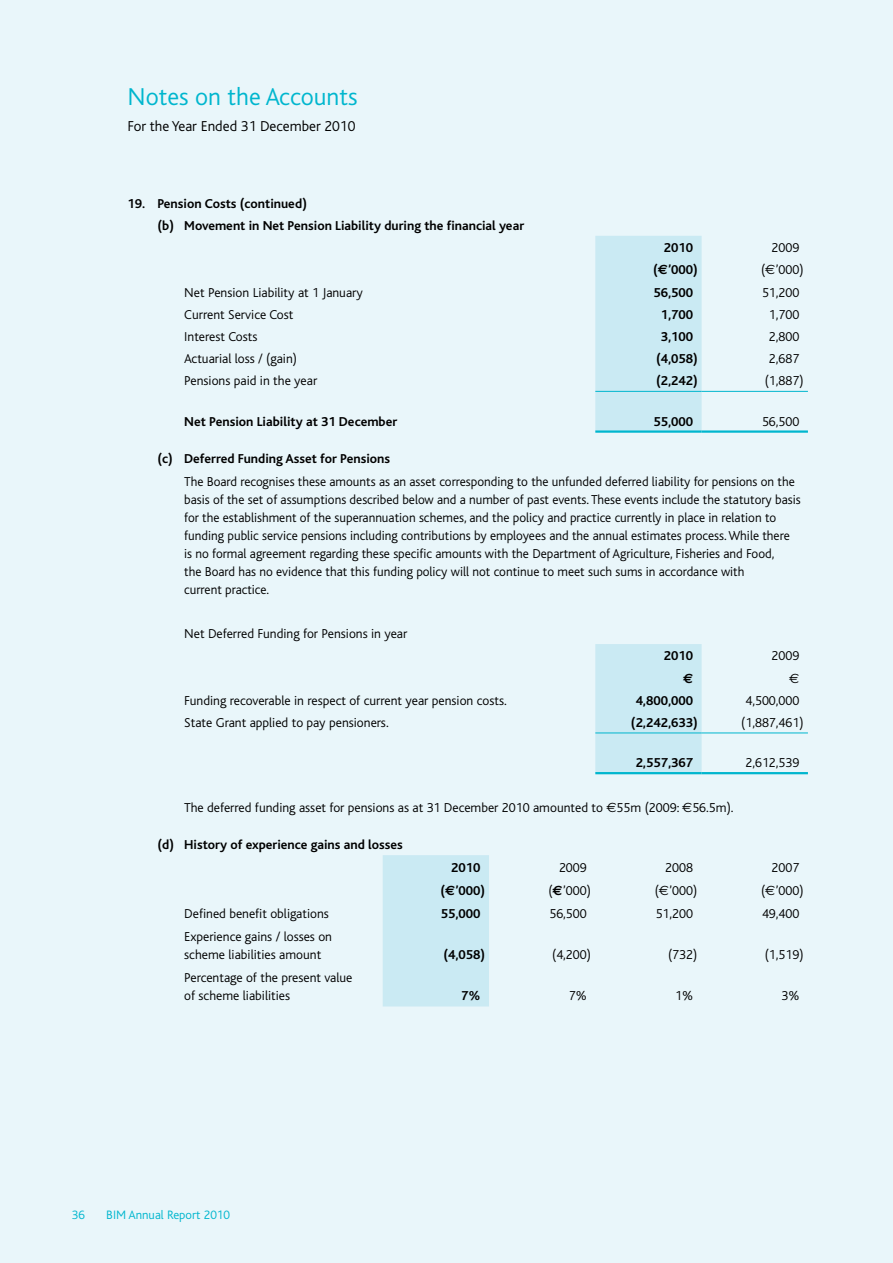
<style>
.page{position:relative;width:893px;height:1263px;background:#e9f6fa}
.page>*{position:absolute;margin:0;border:0;box-sizing:border-box;transform-origin:0 0}
.t1{font:300 25.5px "Bliss";color:#00b6ce}
.t2{font:300 15px "Bliss";color:#000}
.t3{font:300 13.5px/18px "Bliss";color:#000}
.t4{font:700 13.5px/22.2px "Bliss";color:#000}
.t5{font:700 13.5px "Euro Sans";color:#000}
.t6{font:13.5px "Euro Sans";color:#000}
.t7{font:300 12.75px "Bliss";color:#00b6ce}
.s1{font-family:"Euro Sans"}
.s2{font-family:"Euro Sans";font-weight:400}
.s3{font-family:"Euro Sans";font-weight:700}
</style>
<div class="page">
<div style="left:595px;top:236px;width:107px;height:194px;background:#caeaf3"></div>
<hr style="left:595px;top:391px;width:107px;height:1px;background:#00b6ce">
<hr style="left:595px;top:430px;width:107px;height:3px;background:#00b6ce">
<hr style="left:702px;top:391px;width:106px;height:1px;background:#00b6ce">
<hr style="left:702px;top:430px;width:106px;height:3px;background:#00b6ce">
<div style="left:595px;top:644px;width:107px;height:128px;background:#caeaf3"></div>
<hr style="left:595px;top:732px;width:107px;height:1px;background:#00b6ce">
<hr style="left:702px;top:732px;width:106px;height:1px;background:#00b6ce">
<hr style="left:595px;top:772px;width:107px;height:2px;background:#00b6ce">
<hr style="left:702px;top:772px;width:106px;height:2px;background:#00b6ce">
<div style="left:383px;top:855px;width:106px;height:151px;background:#caeaf3"></div>
<h1 class="t1" style="left:128px;top:83px;width:232px">Notes on the Accounts</h1>
<p class="t2" style="left:128px;top:118px;width:229px">For the Year Ended 31 December 2010</p>
<p class="t4" style="left:157px;top:192px;width:368px;text-indent:-30px">19. Pension Costs (continued)<br>(b) Movement in Net Pension Liability during the financial year</p>
<p class="t4" style="left:664px;top:237px;width:31px">2010</p>
<p class="t3" style="left:772px;top:239px;width:29px">2009</p>
<p class="t4" style="left:653px;top:259px;width:46px">(<span class="s1">€</span>’000)</p>
<p class="t3" style="left:761px;top:261px;width:44px">(<span class="s2">€</span>’000)</p>
<p class="t3" style="left:184px;top:283px;width:180px">Net Pension Liability at 1 January</p>
<p class="t4" style="left:653px;top:281px;width:41px">56,500</p>
<p class="t3" style="left:762px;top:283px;width:39px">51,200</p>
<p class="t3" style="left:184px;top:306px;width:111px">Current Service Cost</p>
<p class="t4" style="left:661px;top:303px;width:34px">1,700</p>
<p class="t3" style="left:769px;top:306px;width:32px">1,700</p>
<p class="t3" style="left:184px;top:328px;width:75px">Interest Costs</p>
<p class="t4" style="left:661px;top:326px;width:34px">3,100</p>
<p class="t3" style="left:769px;top:328px;width:32px">2,800</p>
<p class="t3" style="left:184px;top:350px;width:114px">Actuarial loss / (gain)</p>
<p class="t4" style="left:656px;top:348px;width:43px">(4,058)</p>
<p class="t3" style="left:769px;top:350px;width:32px">2,687</p>
<p class="t3" style="left:184px;top:372px;width:134px">Pensions paid in the year</p>
<p class="t4" style="left:656px;top:370px;width:43px">(2,242)</p>
<p class="t3" style="left:765px;top:372px;width:40px">(1,887)</p>
<p class="t4" style="left:184px;top:410px;width:215px">Net Pension Liability at 31 December</p>
<p class="t4" style="left:653px;top:410px;width:41px">55,000</p>
<p class="t3" style="left:762px;top:412px;width:39px">56,500</p>
<p class="t4" style="left:157px;top:448px;width:234px">(c) Deferred Funding Asset for Pensions</p>
<p class="t3" style="left:184px;top:472px;width:618px">The Board recognises these amounts as an asset corresponding to the unfunded deferred liability for pensions on the basis of the set of assumptions described below and a number of past events. These events include the statutory basis for the establishment of the superannuation schemes, and the policy and practice currently in place in relation to funding public service pensions including contributions by employees and the annual estimates process. While there is no formal agreement regarding these specific amounts with the Department of Agriculture, Fisheries and Food,<br>the Board has no evidence that this funding policy will not continue to meet such sums in accordance with<br>current practice.</p>
<p class="t3" style="left:184px;top:625px;width:225px">Net Deferred Funding for Pensions in year</p>
<p class="t4" style="left:664px;top:645px;width:31px">2010</p>
<p class="t3" style="left:772px;top:647px;width:29px">2009</p>
<p class="t5" style="left:683px;top:670px;width:12px">€</p>
<p class="t6" style="left:789px;top:670px;width:12px">€</p>
<p class="t3" style="left:184px;top:692px;width:324px">Funding recoverable in respect of current year pension costs.</p>
<p class="t4" style="left:636px;top:689px;width:59px">4,800,000</p>
<p class="t3" style="left:745px;top:692px;width:56px">4,500,000</p>
<p class="t3" style="left:184px;top:714px;width:206px">State Grant applied to pay pensioners.</p>
<p class="t4" style="left:631px;top:712px;width:68px">(2,242,633)</p>
<p class="t3" style="left:741px;top:714px;width:64px">(1,887,461)</p>
<p class="t4" style="left:636px;top:752px;width:59px">2,557,367</p>
<p class="t3" style="left:745px;top:754px;width:56px">2,612,539</p>
<p class="t3" style="left:184px;top:798px;width:551px">The deferred funding asset for pensions as at 31 December 2010 amounted to <span class="s2">€</span>55m (2009: <span class="s2">€</span>56.5m).</p>
<p class="t4" style="left:157px;top:833px;width:247px">(d) History of experience gains and losses</p>
<p class="t4" style="left:451px;top:857px;width:31px">2010</p>
<p class="t3" style="left:559px;top:859px;width:29px">2009</p>
<p class="t3" style="left:665px;top:859px;width:29px">2008</p>
<p class="t3" style="left:772px;top:859px;width:29px">2007</p>
<p class="t4" style="left:441px;top:880px;width:46px">(<span class="s1">€</span>’000)</p>
<p class="t3" style="left:548px;top:882px;width:44px">(<span class="s3">€</span>’000)</p>
<p class="t3" style="left:655px;top:882px;width:44px">(<span class="s2">€</span>’000)</p>
<p class="t3" style="left:761px;top:882px;width:44px">(<span class="s2">€</span>’000)</p>
<p class="t3" style="left:184px;top:905px;width:146px">Defined benefit obligations</p>
<p class="t4" style="left:441px;top:903px;width:41px">55,000</p>
<p class="t3" style="left:549px;top:905px;width:39px">56,500</p>
<p class="t3" style="left:656px;top:905px;width:39px">51,200</p>
<p class="t3" style="left:762px;top:905px;width:39px">49,400</p>
<p class="t3" style="left:184px;top:928px;width:149px">Experience gains / losses on scheme liabilities amount</p>
<p class="t4" style="left:443px;top:944px;width:43px">(4,058)</p>
<p class="t3" style="left:552px;top:946px;width:40px">(4,200)</p>
<p class="t3" style="left:668px;top:946px;width:31px">(732)</p>
<p class="t3" style="left:765px;top:946px;width:40px">(1,519)</p>
<p class="t3" style="left:184px;top:969px;width:170px">Percentage of the present value of scheme liabilities</p>
<p class="t7" style="left:72px;top:1208px;width:15px">36</p>
<p class="t7" style="left:106px;top:1208px;width:125px">BIM Annual Report 2010</p>
<p class="t4" style="left:461px;top:985px;width:21px">7%</p>
<p class="t3" style="left:569px;top:987px;width:19px">7%</p>
<p class="t3" style="left:675px;top:987px;width:19px">1%</p>
<p class="t3" style="left:781px;top:987px;width:19px">3%</p>
</div>
